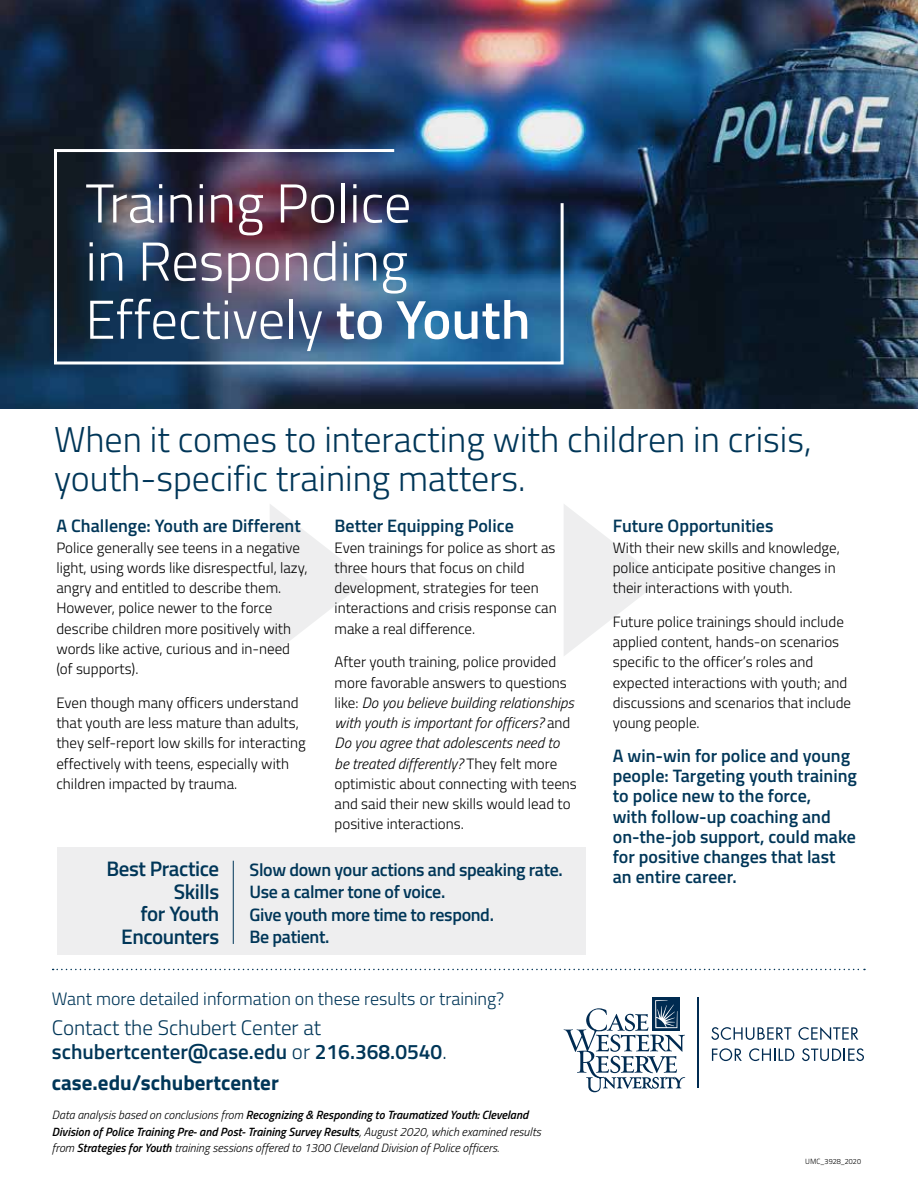
<style>
.page{position:relative;width:918px;height:1188px;background:#fff}
.page>*{position:absolute;margin:0;border:0;box-sizing:border-box;transform-origin:0 0}
.t1{font:300 54.75px/58.2px "Titillium";color:#fff}
.t2{font:300 36px/39px "Titillium";color:#003658}
.t3{font:600 21px/24px "Titillium";color:#003658}
.t4{font:600 21px/22.5px "Titillium";letter-spacing:-.02em;color:#003658;text-align:right}
.t5{font:700 21px "Titillium";color:#003658}
.t6{font:600 18px/20.2px "Titillium";color:#003658}
.t7{font:600 18px/22.5px "Titillium";letter-spacing:-.02em;color:#003658}
.t8{font:300 18px "Titillium";color:#003658}
.t9{font:300 15px/20.2px "Titillium";color:#000}
.t10{font:italic 300 12px/16.5px "Titillium";color:#000}
.t11{font:7.5px "Titillium Maps 26 L 250 wt";letter-spacing:.01em;color:#000}
.s1{font-weight:600}
.s2{font-style:italic}
.s3{font-weight:300}
</style>
<div class="page">
<div style="left:57px;top:847px;width:529px;height:108px;background:#eeeeef"></div>
<svg style="left:564px;top:504px;width:97px;height:152px"></svg>
<svg style="left:270px;top:504px;width:97px;height:152px"></svg>
<img style="left:0;top:0;width:918px;height:408px">
<img style="left:52px;top:148px;width:513px;height:218px">
<svg style="left:53px;top:969px;width:812px;height:1px"></svg>
<hr style="left:698px;top:998px;width:1px;height:90px;background:#002b51">
<div style="left:653px;top:998px;width:27px;height:33px;background:#002b51"></div>
<svg style="left:564px;top:1000px;width:121px;height:92px"></svg>
<svg style="left:711px;top:1027px;width:81px;height:13px"></svg>
<svg style="left:798px;top:1027px;width:60px;height:13px"></svg>
<svg style="left:712px;top:1048px;width:30px;height:13px"></svg>
<svg style="left:749px;top:1048px;width:45px;height:13px"></svg>
<svg style="left:802px;top:1048px;width:62px;height:13px"></svg>
<hr style="left:233px;top:861px;width:1px;height:83px;background:#003658">
<h1 class="t1" style="left:85px;top:172px;width:447px">Training Police<br>in Responding<br>Effectively <span class="s1">to Youth</span></h1>
<h2 class="t2" style="left:54px;top:419px;width:759px">When it comes to interacting with children in crisis, youth-specific training matters.</h2>
<p class="t6" style="left:56px;top:515px;width:246px">A Challenge: Youth are Different</p>
<p class="t9" style="left:56px;top:537px;width:253px">Police generally see teens in a negative light, using words like disrespectful, lazy, angry and entitled to describe them.<br>However, police newer to the force describe children more positively with words like active, curious and in-need (of supports).</p>
<p class="t9" style="left:56px;top:692px;width:251px">Even though many officers understand that youth are less mature than adults, they self-report low skills for interacting effectively with teens, especially with children impacted by trauma.</p>
<p class="t6" style="left:335px;top:515px;width:181px">Better Equipping Police</p>
<p class="t9" style="left:335px;top:537px;width:224px">Even trainings for police as short as three hours that focus on child development, strategies for teen interactions and crisis response can make a real difference.</p>
<p class="t9" style="left:335px;top:651px;width:244px">After youth training, police provided more favorable answers to questions like: <span class="s2">Do you believe building relationships with youth is important for officers?</span> and <span class="s2">Do you agree that adolescents need to be treated differently?</span> They felt more optimistic about connecting with teens and said their new skills would lead to positive interactions.</p>
<h3 class="t4" style="left:106px;top:857px;width:114px">Best Practice<br>Skills<br>for Youth<br>Encounters</h3>
<p class="t7" style="left:250px;top:857px;width:315px">Slow down your actions and speaking rate.<br>Use a calmer tone of voice.<br>Give youth more time to respond.<br>Be patient.</p>
<p class="t8" style="left:52px;top:985px;width:454px">Want more detailed information on these results or training?</p>
<h3 class="t3" style="left:52px;top:1015px;width:396px"><span class="s3">Contact the Schubert Center at </span>schubertcenter@case.edu <span class="s3">or</span> 216.368.0540<span class="s3">.</span></h3>
<h3 class="t5" style="left:52px;top:1067px;width:228px">case.edu/schubertcenter</h3>
<p class="t10" style="left:52px;top:1106px;width:491px">Data analysis based on conclusions from <span class="s1">Recognizing &amp; Responding to Traumatized Youth: Cleveland<br>Division of Police Training Pre- and Post- Training Survey Results</span>, August 2020, which examined results from <span class="s1">Strategies for Youth</span> training sessions offered to 1300 Cleveland Division of Police officers.</p>
<p class="t6" style="left:613px;top:515px;width:162px">Future Opportunities</p>
<p class="t9" style="left:613px;top:537px;width:229px">With their new skills and knowledge, police anticipate positive changes in their interactions with youth.</p>
<p class="t9" style="left:613px;top:611px;width:240px">Future police trainings should include applied content, hands-on scenarios specific to the officer’s roles and expected interactions with youth; and discussions and scenarios that include young people.</p>
<p class="t6" style="left:613px;top:745px;width:246px">A win-win for police and young people: Targeting youth training to police new to the force,<br>with follow-up coaching and on-the-job support, could make for positive changes that last an entire career.</p>
<p class="t11" style="left:805px;top:1156px;width:57px">UMC_3928_2020</p>
</div>
